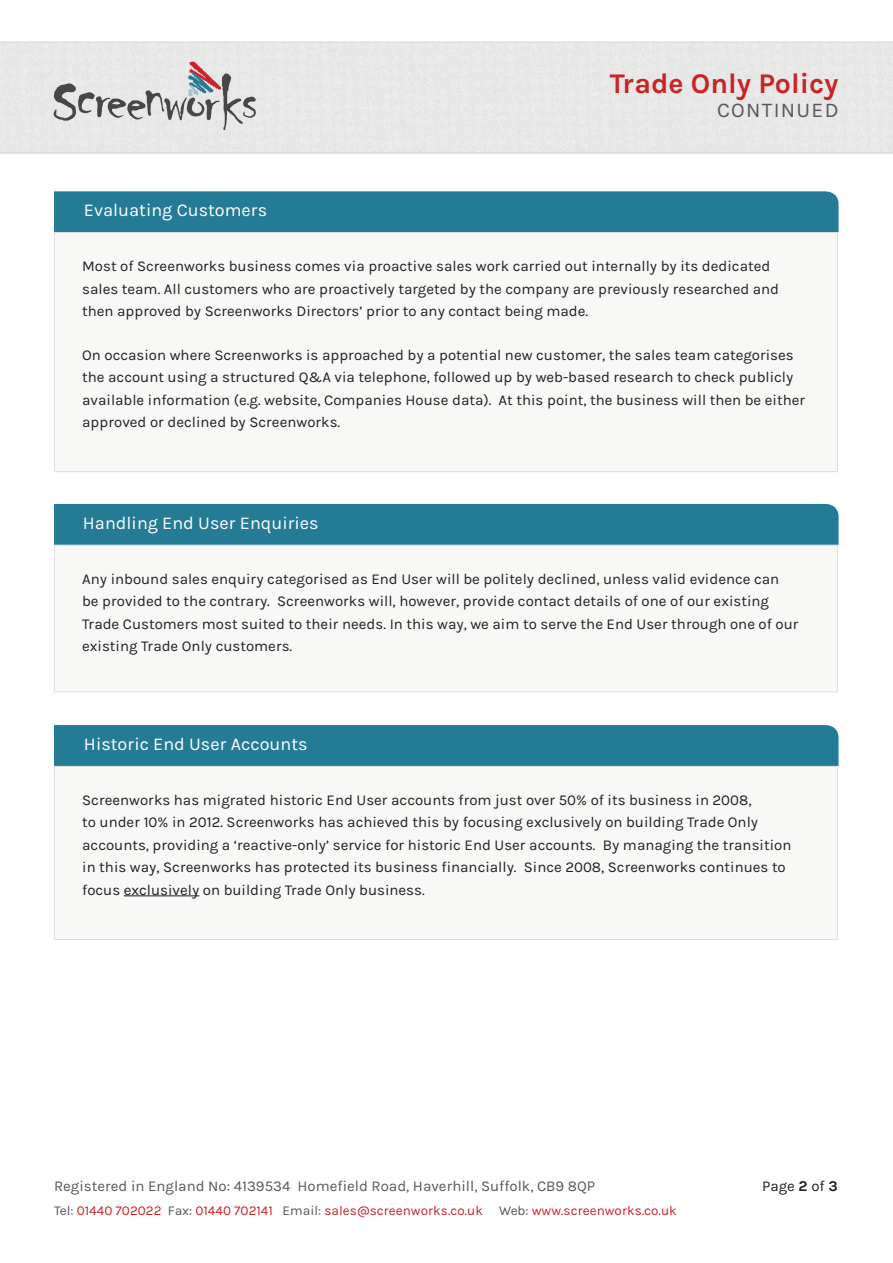
<style>
.page{position:relative;width:893px;height:1263px;background:#fff}
.page>*{position:absolute;margin:0;border:0;box-sizing:border-box;transform-origin:0 0}
.t1{font:700 28.5px "Karla";color:#c92326}
.t2{font:21px "Karla";letter-spacing:.06em;color:#57585a}
.t3{font:18px "Karla";color:#fff}
.t4{font:15px/22.5px "Karla";color:#231f20}
.t5{font:15px "Karla";color:#57585a}
.t6{font:13.5px "Karla";color:#c92326}
.s1{color:#57585a}
.s2{font-weight:700}
</style>
<div class="page">
<svg style="left:54px;top:61px;width:202px;height:69px;background:#cccacb"></svg>
<hr style="left:0;top:41px;width:893px;height:2px;background:#dcdddf">
<hr style="left:0;top:152px;width:893px;height:1px;background:#dcdddf">
<div style="left:54px;top:191px;width:784px;height:41px;background:#247b96"></div>
<div style="left:54px;top:232px;width:784px;height:240px;background:#f8f8f7;border:1px solid #dcdddf"></div>
<div style="left:54px;top:504px;width:784px;height:41px;background:#247b96"></div>
<div style="left:54px;top:545px;width:784px;height:147px;background:#f8f8f7;border:1px solid #dcdddf"></div>
<div style="left:54px;top:725px;width:784px;height:41px;background:#247b96"></div>
<div style="left:54px;top:766px;width:784px;height:174px;background:#f8f8f7;border:1px solid #dcdddf"></div>
<hr style="left:124px;top:895px;width:75px;height:1px;background:#231f20">
<h1 class="t1" style="left:610px;top:67px;width:230px">Trade Only Policy</h1>
<h2 class="t2" style="left:717px;top:99px;width:123px">CONTINUED</h2>
<p class="t3" style="left:84px;top:201px;width:185px">Evaluating Customers</p>
<p class="t4" style="left:82px;top:255px;width:698px">Most of Screenworks business comes via proactive sales work carried out internally by its dedicated sales team. All customers who are proactively targeted by the company are previously researched and then approved by Screenworks Directors’ prior to any contact being made.</p>
<p class="t4" style="left:82px;top:344px;width:724px">On occasion where Screenworks is approached by a potential new customer, the sales team categorises the account using a structured Q&amp;A via telephone, followed up by web-based research to check publicly available information (e.g. website, Companies House data). At this point, the business will then be either approved or declined by Screenworks.</p>
<p class="t3" style="left:83px;top:513px;width:237px">Handling End User Enquiries</p>
<p class="t4" style="left:82px;top:568px;width:718px">Any inbound sales enquiry categorised as End User will be politely declined, unless valid evidence can be provided to the contrary. Screenworks will, however, provide contact details of one of our existing Trade Customers most suited to their needs. In this way, we aim to serve the End User through one of our existing Trade Only customers.</p>
<p class="t3" style="left:84px;top:734px;width:225px">Historic End User Accounts</p>
<p class="t4" style="left:82px;top:789px;width:711px">Screenworks has migrated historic End User accounts from just over 50% of its business in 2008,<br>to under 10% in 2012. Screenworks has achieved this by focusing exclusively on building Trade Only accounts, providing a ‘reactive-only’ service for historic End User accounts. By managing the transition in this way, Screenworks has protected its business financially. Since 2008, Screenworks continues to focus exclusively on building Trade Only business.</p>
<p class="t5" style="left:54px;top:1177px;width:543px">Registered in England No: 4139534 Homefield Road, Haverhill, Suffolk, CB9 8QP</p>
<p class="t6" style="left:54px;top:1203px;width:624px"><span class="s1">Tel:</span> 01440 702022 <span class="s1">Fax:</span> 01440 702141 <span class="s1">Email:</span> sales@screenworks.co.uk <span class="s1">Web:</span> www.screenworks.co.uk</p>
<p class="t4" style="left:762px;top:1174px;width:77px">Page <span class="s2">2</span> of <span class="s2">3</span></p>
</div>
